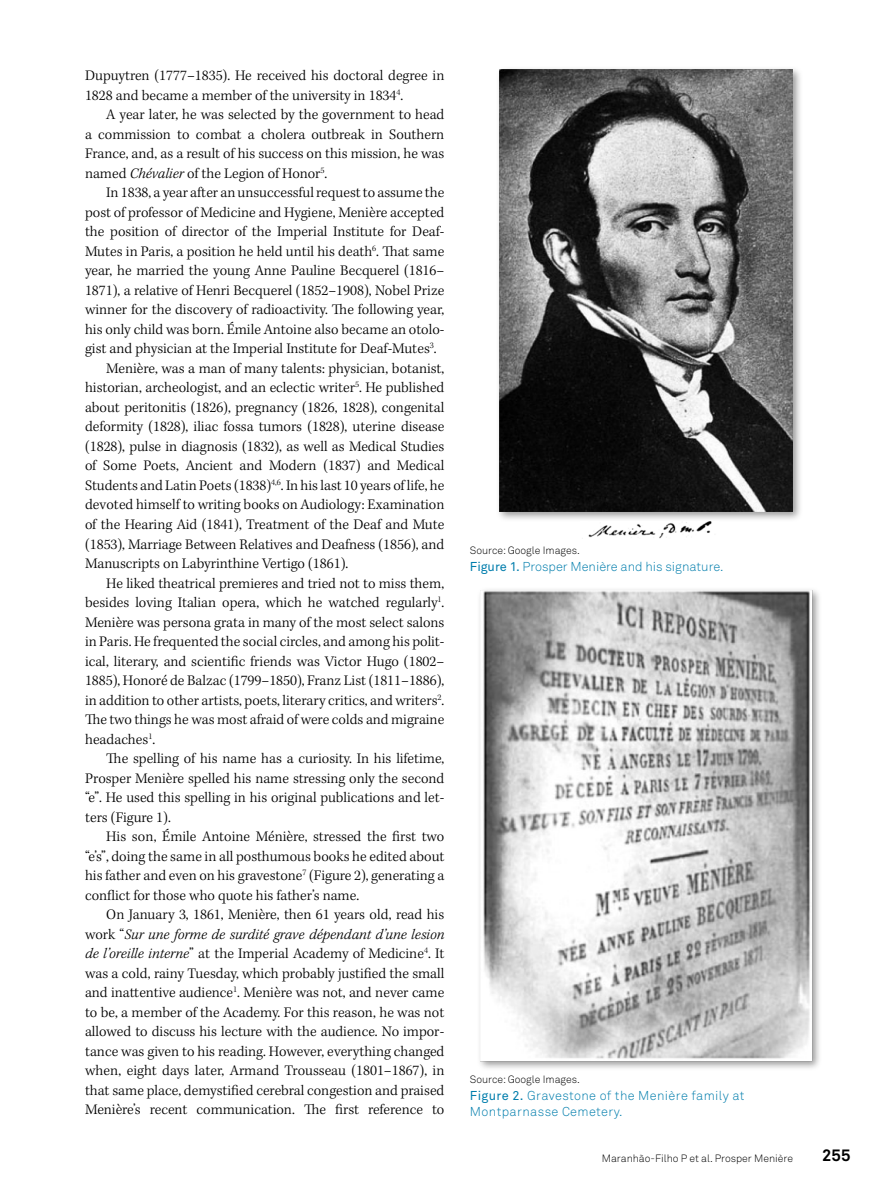
<style>
.page{position:relative;width:893px;height:1191px;background:#fff}
.page>*{position:absolute;margin:0;border:0;box-sizing:border-box;transform-origin:0 0}
.t1{font:700 16.5px "Akkurat Pro";color:#000}
.t2{font:300 15px/19.5px "Kepler Std";color:#000}
.t3{font:italic 300 15px "Kepler Std";color:#000}
.t4{font:12.75px/15.3px "Akkurat Light Pro";letter-spacing:.025em;color:#007dac}
.t5{font:12.75px "Akkurat Light Pro";color:#007dac}
.t6{font:10.5px "Akkurat Light Pro";color:#000}
.s1{font-style:italic}
.s2{font-style:normal}
.s3{font-family:"Akkurat Pro"}
</style>
<div class="page">
<img style="left:479px;top:589px;width:340px;height:479px">
<img style="left:498px;top:68px;width:302px;height:451px">
<img style="left:588px;top:521px;width:124px;height:18px">
<p class="t2" style="left:85px;top:67px;width:361px">Dupuytren (1777–1835). He received his doctoral degree in<br>1828 and became a member of the university in 1834<sup>4</sup>.</p>
<p class="t2" style="left:85px;top:106px;width:361px;text-align:justify;text-indent:21px">A year later, he was selected by the government to head a commission to combat a cholera outbreak in Southern France, and, as a result of his success on this mission, he was named <span class="s1">Chévalier</span> of the Legion of Honor<sup>5</sup>.</p>
<p class="t2" style="left:106px;top:184px;width:339px">In 1838, a year after an unsuccessful request to assume the</p>
<p class="t2" style="left:85px;top:203px;width:361px">post of professor of Medicine and Hygiene, Menière accepted</p>
<p class="t2" style="left:85px;top:223px;width:361px">the position of director of the Imperial Institute for Deaf-</p>
<p class="t2" style="left:85px;top:242px;width:361px">Mutes in Paris, a position he held until his death<sup>6</sup>. That same</p>
<p class="t2" style="left:85px;top:262px;width:361px">year, he married the young Anne Pauline Becquerel (1816–</p>
<p class="t2" style="left:85px;top:281px;width:361px">1871), a relative of Henri Becquerel (1852–1908), Nobel Prize</p>
<p class="t2" style="left:85px;top:301px;width:361px">winner for the discovery of radioactivity. The following year,</p>
<p class="t2" style="left:85px;top:320px;width:361px">his only child was born. Émile Antoine also became an otolo-</p>
<p class="t2" style="left:85px;top:340px;width:353px">gist and physician at the Imperial Institute for Deaf-Mutes<sup>3</sup>.</p>
<p class="t2" style="left:106px;top:359px;width:340px">Menière, was a man of many talents: physician, botanist,</p>
<p class="t2" style="left:85px;top:379px;width:361px">historian, archeologist, and an eclectic writer<sup>5</sup>. He published</p>
<p class="t2" style="left:85px;top:398px;width:361px">about peritonitis (1826), pregnancy (1826, 1828), congenital</p>
<p class="t2" style="left:85px;top:418px;width:361px">deformity (1828), iliac fossa tumors (1828), uterine disease</p>
<p class="t2" style="left:85px;top:437px;width:361px">(1828), pulse in diagnosis (1832), as well as Medical Studies</p>
<p class="t2" style="left:85px;top:457px;width:361px">of Some Poets, Ancient and Modern (1837) and Medical</p>
<p class="t2" style="left:85px;top:476px;width:361px">Students and Latin Poets (1838)<sup>4,6</sup>. In his last 10 years of life, he</p>
<p class="t2" style="left:85px;top:496px;width:361px">devoted himself to writing books on Audiology: Examination</p>
<p class="t2" style="left:85px;top:515px;width:361px">of the Hearing Aid (1841), Treatment of the Deaf and Mute</p>
<p class="t2" style="left:85px;top:535px;width:361px">(1853), Marriage Between Relatives and Deafness (1856), and</p>
<p class="t2" style="left:85px;top:554px;width:265px">Manuscripts on Labyrinthine Vertigo (1861).</p>
<p class="t2" style="left:106px;top:574px;width:340px">He liked theatrical premieres and tried not to miss them,</p>
<p class="t2" style="left:85px;top:593px;width:361px">besides loving Italian opera, which he watched regularly<sup>1</sup>.</p>
<p class="t2" style="left:85px;top:613px;width:361px">Menière was persona grata in many of the most select salons</p>
<p class="t2" style="left:85px;top:632px;width:361px">in Paris. He frequented the social circles, and among his polit-</p>
<p class="t2" style="left:85px;top:652px;width:361px">ical, literary, and scientific friends was Victor Hugo (1802–</p>
<p class="t2" style="left:85px;top:671px;width:361px">1885), Honoré de Balzac (1799–1850), Franz List (1811–1886),</p>
<p class="t2" style="left:85px;top:691px;width:361px">in addition to other artists, poets, literary critics, and writers<sup>2</sup>.</p>
<p class="t2" style="left:85px;top:710px;width:361px">The two things he was most afraid of were colds and migraine</p>
<p class="t2" style="left:85px;top:730px;width:72px">headaches<sup>1</sup>.</p>
<p class="t2" style="left:106px;top:749px;width:340px">The spelling of his name has a curiosity. In his lifetime,</p>
<p class="t2" style="left:85px;top:769px;width:361px">Prosper Menière spelled his name stressing only the second</p>
<p class="t2" style="left:85px;top:788px;width:361px">“e”. He used this spelling in his original publications and let-</p>
<p class="t2" style="left:85px;top:808px;width:87px">ters (Figure 1).</p>
<p class="t2" style="left:106px;top:827px;width:339px">His son, Émile Antoine Ménière, stressed the first two</p>
<p class="t2" style="left:85px;top:847px;width:361px">“e’s”, doing the same in all posthumous books he edited about</p>
<p class="t2" style="left:85px;top:866px;width:361px">his father and even on his gravestone<sup>7</sup> (Figure 2), generating a</p>
<p class="t2" style="left:85px;top:886px;width:276px">conflict for those who quote his father’s name.</p>
<p class="t2" style="left:106px;top:905px;width:339px">On January 3, 1861, Menière, then 61 years old, read his</p>
<p class="t3" style="left:85px;top:925px;width:361px"><span class="s2">work “</span>Sur une forme de surdité grave dépendant d’une lesion</p>
<p class="t2" style="left:85px;top:944px;width:361px"><span class="s1">de l’oreille interne</span>” at the Imperial Academy of Medicine<sup>4</sup>. It</p>
<p class="t2" style="left:85px;top:964px;width:361px">was a cold, rainy Tuesday, which probably justified the small</p>
<p class="t2" style="left:85px;top:983px;width:361px">and inattentive audience<sup>1</sup>. Menière was not, and never came</p>
<p class="t2" style="left:85px;top:1003px;width:361px">to be, a member of the Academy. For this reason, he was not</p>
<p class="t2" style="left:85px;top:1022px;width:361px">allowed to discuss his lecture with the audience. No impor-</p>
<p class="t2" style="left:85px;top:1042px;width:361px">tance was given to his reading. However, everything changed</p>
<p class="t2" style="left:85px;top:1061px;width:361px">when, eight days later, Armand Trousseau (1801–1867), in</p>
<p class="t2" style="left:85px;top:1081px;width:361px">that same place, demystified cerebral congestion and praised</p>
<p class="t2" style="left:85px;top:1100px;width:361px">Menière’s recent communication. The first reference to</p>
<p class="t6" style="left:470px;top:544px;width:111px">Source: Google Images.</p>
<p class="t5" style="left:470px;top:559px;width:255px"><span class="s3">Figure 1.</span> Prosper Menière and his signature.</p>
<p class="t6" style="left:470px;top:1073px;width:111px">Source: Google Images.</p>
<p class="t4" style="left:470px;top:1088px;width:276px"><span class="s3">Figure 2.</span> Gravestone of the Menière family at<br>Montparnasse Cemetery.</p>
<p class="t6" style="left:602px;top:1151px;width:193px">Maranhão-Filho P et al. Prosper Menière</p>
<p class="t1" style="left:822px;top:1145px;width:30px">255</p>
</div>
